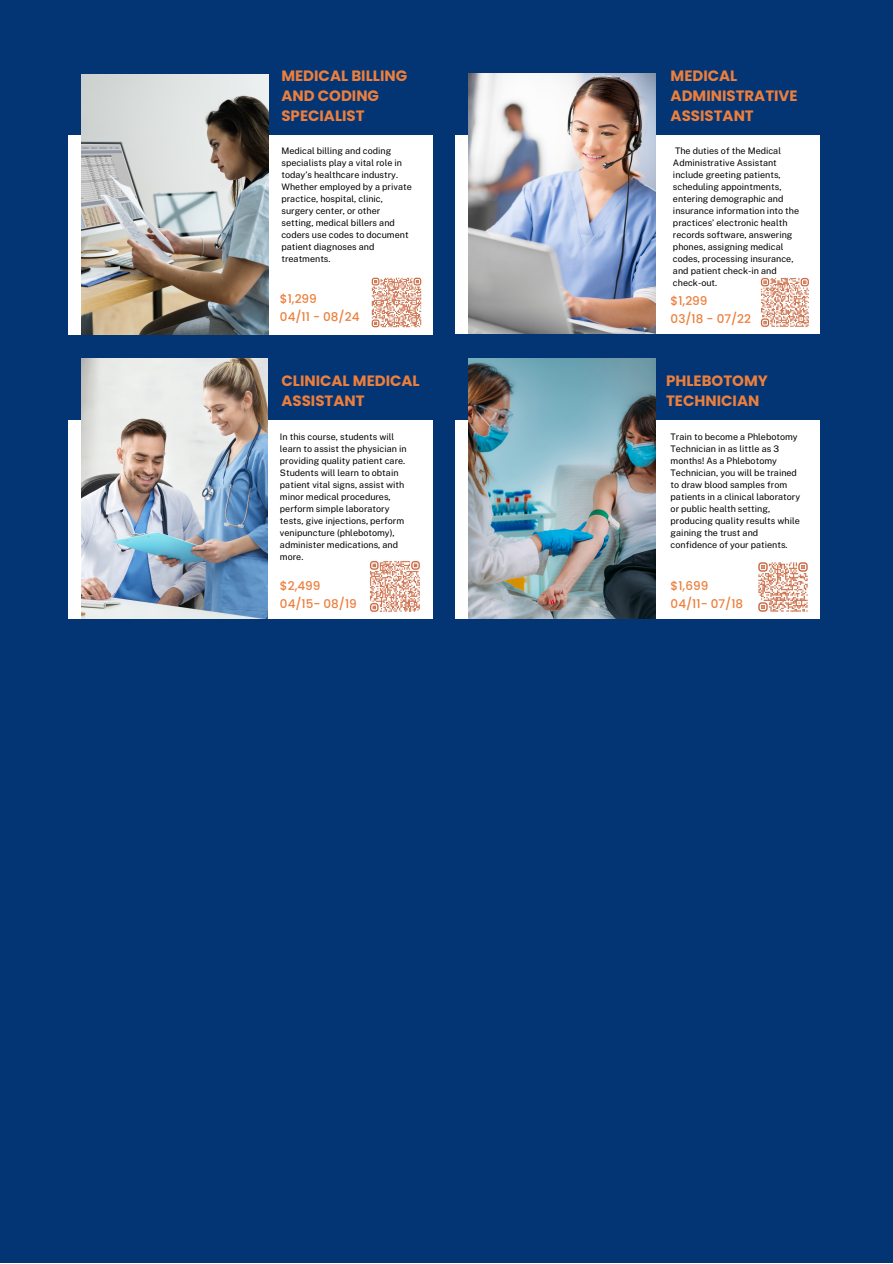
<style>
.page{position:relative;width:893px;height:1264px;background:#fff}
.page>*{position:absolute;margin:0;border:0;box-sizing:border-box;transform-origin:0 0}
.t1{font:700 15px/20.2px "Poppins";color:#ec7f3c}
.t2{font:500 12px/18.1px "Poppins";color:#ec7f3c}
.t3{font:9px/12px "Public Sans";color:#000}
</style>
<div class="page">
<div style="left:0;top:0;width:892px;height:1262px;background:#033473"></div>
<div style="left:68px;top:136px;width:365px;height:198px;background:#fff"></div>
<img style="left:81px;top:74px;width:188px;height:260px">
<div style="left:455px;top:135px;width:364px;height:199px;background:#fff"></div>
<img style="left:468px;top:74px;width:187px;height:260px">
<div style="left:68px;top:420px;width:365px;height:199px;background:#fff"></div>
<img style="left:81px;top:359px;width:187px;height:259px">
<div style="left:455px;top:420px;width:364px;height:198px;background:#fff"></div>
<img style="left:468px;top:359px;width:187px;height:259px">
<img style="left:758px;top:562px;width:49px;height:49px">
<img style="left:369px;top:561px;width:51px;height:51px">
<img style="left:760px;top:278px;width:49px;height:49px">
<img style="left:371px;top:277px;width:51px;height:51px">
<h1 class="t1" style="left:281px;top:66px;width:127px">MEDICAL BILLING<br>AND CODING<br>SPECIALIST</h1>
<p class="t3" style="left:281px;top:145px;width:132px">Medical billing and coding specialists play a vital role in today’s healthcare industry.<br>Whether employed by a private practice, hospital, clinic, surgery center, or other setting, medical billers and coders use codes to document patient diagnoses and treatments.</p>
<h1 class="t1" style="left:670px;top:66px;width:128px">MEDICAL<br>ADMINISTRATIVE<br>ASSISTANT</h1>
<p class="t3" style="left:673px;top:145px;width:128px">The duties of the Medical<br>Administrative Assistant include greeting patients, scheduling appointments, entering demographic and insurance information into the practices’ electronic health records software, answering phones, assigning medical codes, processing insurance, and patient check-in and check-out.</p>
<h2 class="t2" style="left:280px;top:290px;width:81px">$1,299<br>04/11 - 08/24</h2>
<h2 class="t2" style="left:670px;top:292px;width:82px">$1,299<br>03/18 - 07/22</h2>
<h1 class="t1" style="left:281px;top:370px;width:140px">CLINICAL MEDICAL<br>ASSISTANT</h1>
<p class="t3" style="left:280px;top:431px;width:128px">In this course, students will learn to assist the physician in providing quality patient care.<br>Students will learn to obtain patient vital signs, assist with minor medical procedures, perform simple laboratory tests, give injections, perform venipuncture (phlebotomy), administer medications, and more.</p>
<h2 class="t2" style="left:280px;top:576px;width:78px">$2,499<br>04/15- 08/19</h2>
<h1 class="t1" style="left:666px;top:370px;width:103px">PHLEBOTOMY<br>TECHNICIAN</h1>
<p class="t3" style="left:670px;top:431px;width:131px">Train to become a Phlebotomy<br>Technician in as little as 3 months! As a Phlebotomy<br>Technician, you will be trained to draw blood samples from patients in a clinical laboratory or public health setting, producing quality results while gaining the trust and confidence of your patients.</p>
<h2 class="t2" style="left:670px;top:576px;width:74px">$1,699<br>04/11- 07/18</h2>
</div>
